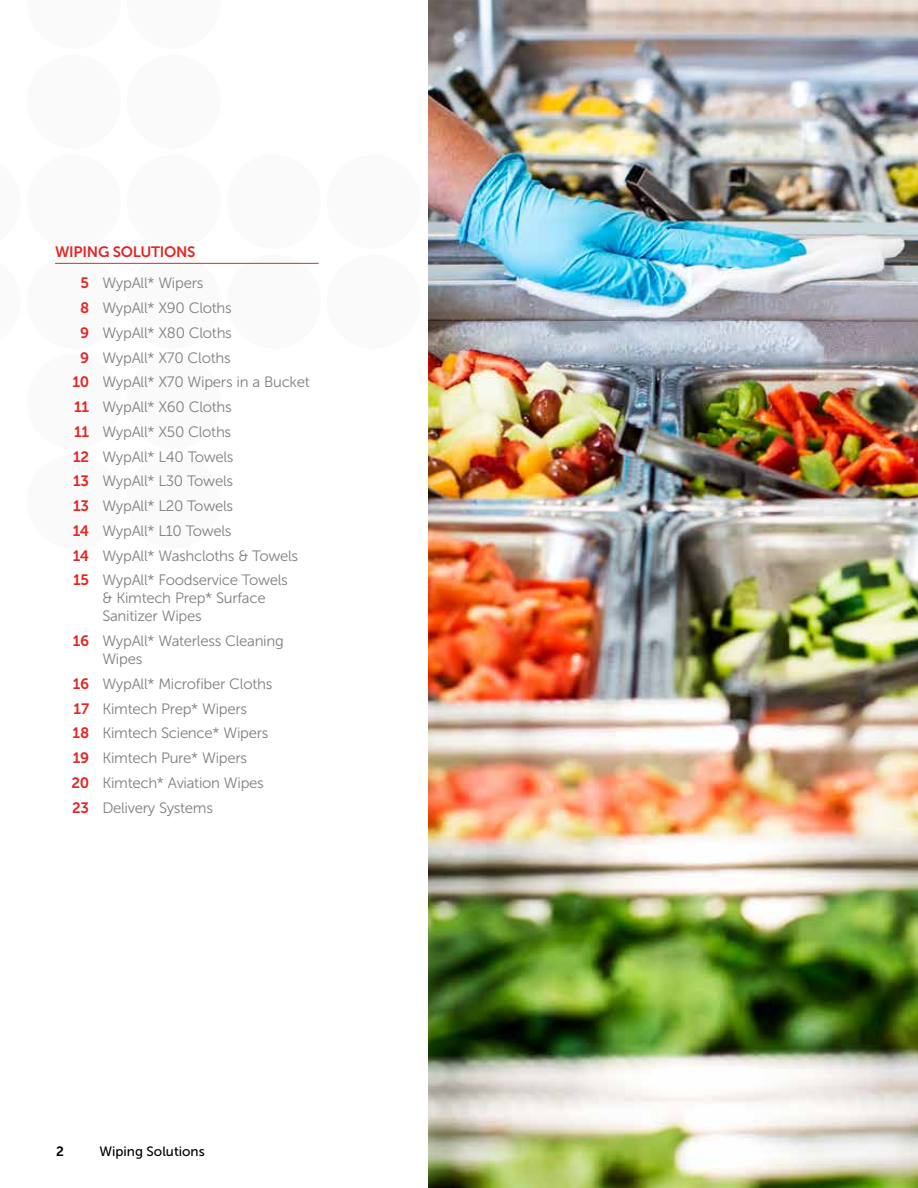
<style>
.page{position:relative;width:918px;height:1188px;background:#fff}
.page>*{position:absolute;margin:0;border:0;box-sizing:border-box;transform-origin:0 0}
.t1{font:15px/24.8px "Museo Sans 300";letter-spacing:-.02em;color:#807f83}
.t2{font:15px "Museo Sans 700";letter-spacing:-.02em;color:#e32726}
.t3{font:13.5px "Museo Sans 500";color:#000}
.t4{font:13.5px "Museo Sans 700";color:#000}
.s1{font-family:"Museo Sans 700";color:#e32726}
</style>
<div class="page">
<img style="left:429px;top:0;width:489px;height:1188px">
<div style="left:27px;top:455px;width:94px;height:94px;background:#fafafa;border-radius:50%"></div>
<div style="left:127px;top:455px;width:94px;height:94px;background:#fafafa;border-radius:50%"></div>
<div style="left:27px;top:355px;width:94px;height:94px;background:#fafafa;border-radius:50%"></div>
<div style="left:127px;top:355px;width:94px;height:94px;background:#fafafa;border-radius:50%"></div>
<div style="left:27px;top:255px;width:94px;height:94px;background:#fafafa;border-radius:50%"></div>
<div style="left:127px;top:255px;width:94px;height:94px;background:#fafafa;border-radius:50%"></div>
<div style="left:227px;top:255px;width:94px;height:94px;background:#fafafa;border-radius:50%"></div>
<div style="left:327px;top:255px;width:94px;height:94px;background:#fafafa;border-radius:50%"></div>
<div style="left:27px;top:155px;width:94px;height:94px;background:#fafafa;border-radius:50%"></div>
<div style="left:127px;top:155px;width:94px;height:94px;background:#fafafa;border-radius:50%"></div>
<div style="left:227px;top:155px;width:94px;height:94px;background:#fafafa;border-radius:50%"></div>
<div style="left:327px;top:155px;width:94px;height:94px;background:#fafafa;border-radius:50%"></div>
<div style="left:27px;top:55px;width:94px;height:94px;background:#fafafa;border-radius:50%"></div>
<div style="left:127px;top:55px;width:94px;height:94px;background:#fafafa;border-radius:50%"></div>
<hr style="left:55px;top:263px;width:264px;height:1px;background:#e32726">
<p class="t2" style="left:55px;top:243px;width:142px">WIPING SOLUTIONS</p>
<p class="t1" style="left:81px;top:271px;width:124px"><span class="s1">5</span> WypAll* Wipers</p>
<p class="t1" style="left:80px;top:296px;width:153px"><span class="s1">8</span> WypAll* X90 Cloths</p>
<p class="t1" style="left:80px;top:321px;width:153px"><span class="s1">9</span> WypAll* X80 Cloths</p>
<p class="t1" style="left:80px;top:345px;width:152px"><span class="s1">9</span> WypAll* X70 Cloths</p>
<p class="t1" style="left:72px;top:370px;width:239px"><span class="s1">10</span> WypAll* X70 Wipers in a Bucket</p>
<p class="t1" style="left:74px;top:395px;width:159px"><span class="s1">11</span> WypAll* X60 Cloths</p>
<p class="t1" style="left:74px;top:420px;width:159px"><span class="s1">11</span> WypAll* X50 Cloths</p>
<p class="t1" style="left:73px;top:444px;width:162px"><span class="s1">12</span> WypAll* L40 Towels</p>
<p class="t1" style="left:73px;top:469px;width:161px"><span class="s1">13</span> WypAll* L30 Towels</p>
<p class="t1" style="left:73px;top:494px;width:161px"><span class="s1">13</span> WypAll* L20 Towels</p>
<p class="t1" style="left:73px;top:519px;width:160px"><span class="s1">14</span> WypAll* L10 Towels</p>
<p class="t1" style="left:73px;top:543px;width:227px"><span class="s1">14</span> WypAll* Washcloths &amp; Towels</p>
<p class="t1" style="left:73px;top:568px;width:216px"><span class="s1">15</span> WypAll* Foodservice Towels</p>
<p class="t1" style="left:102px;top:589px;width:165px;line-height:18px">&amp; Kimtech Prep* Surface<br>Sanitizer Wipes</p>
<p class="t1" style="left:102px;top:632px;width:183px;line-height:18px;text-indent:-30px"><span class="s1">16</span> WypAll* Waterless Cleaning<br>Wipes</p>
<p class="t1" style="left:71px;top:672px;width:202px"><span class="s1">16</span> WypAll* Microfiber Cloths<br><span class="s1">17</span> Kimtech Prep* Wipers<br><span class="s1">18</span> Kimtech Science* Wipers<br><span class="s1">19</span> Kimtech Pure* Wipers<br><span class="s1">20</span> Kimtech* Aviation Wipes<br><span class="s1">23</span> Delivery Systems</p>
<p class="t4" style="left:56px;top:1144px;width:9px">2</p>
<p class="t3" style="left:99px;top:1144px;width:107px">Wiping Solutions</p>
</div>
